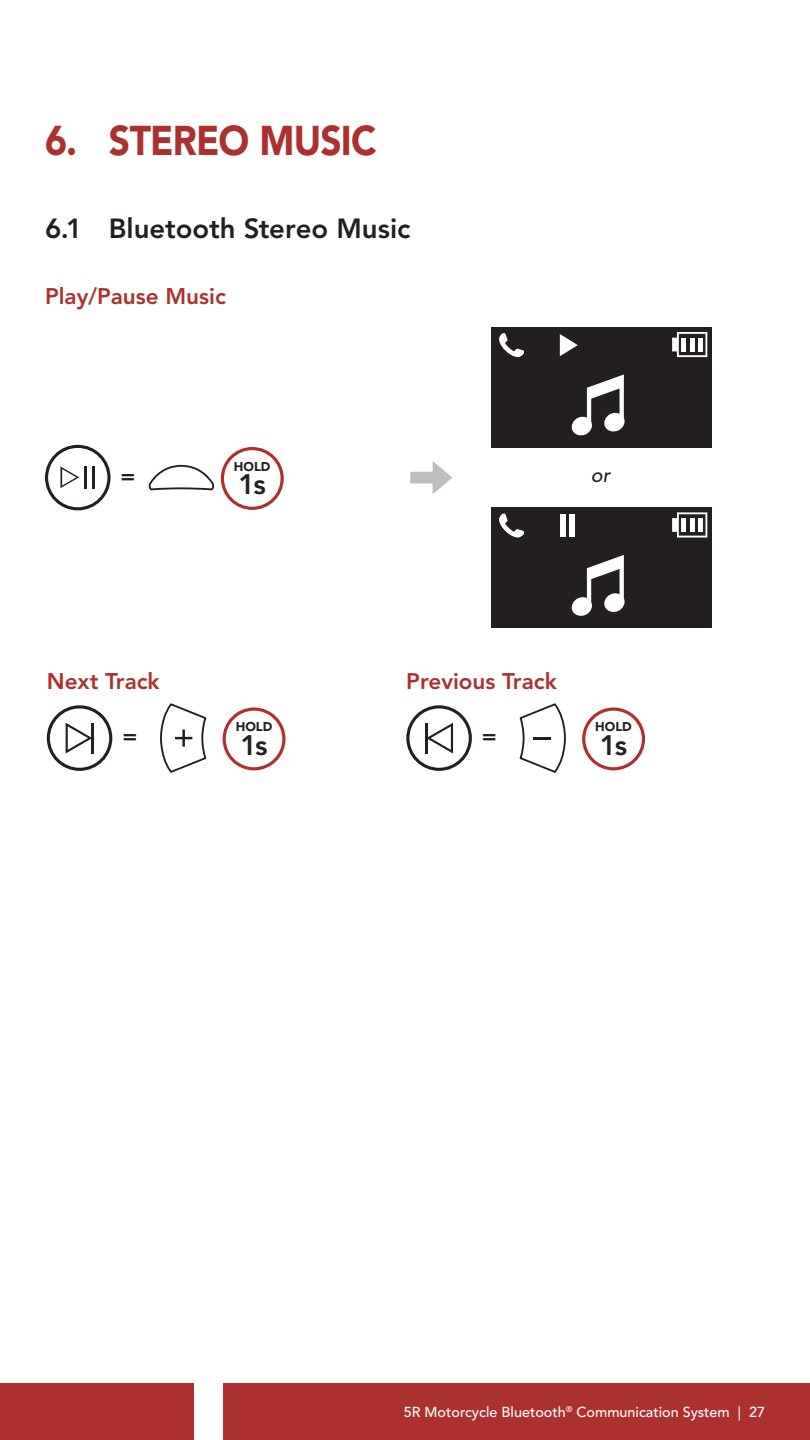
<style>
.page{position:relative;width:810px;height:1440px;background:#fff}
.page>*{position:absolute;margin:0;border:0;box-sizing:border-box;transform-origin:0 0}
.t1{font:900 41.25px "Avenir LT Std";letter-spacing:-.02em;color:#ac312e;scale:.9 1}
.t2{font:800 28px "Avenir LT Std";color:#231f20}
.t3{font:800 27.5px "Avenir LT Std";color:#231f20}
.t4{font:800 22.5px "Avenir LT Std";color:#ac312e}
.t5{font:800 22.5px "Avenir LT Std";color:#231f20}
.t6{font:italic 500 20px "Avenir LT Std";color:#231f20}
.t7{font:500 14.38px "Avenir LT Std";color:#fff}
.t8{font:900 12.62px "Avenir LT Std";color:#231f20}
</style>
<div class="page">
<div style="left:0;top:1383px;width:194px;height:57px;background:#ac312e"></div>
<div style="left:223px;top:1383px;width:587px;height:57px;background:#ac312e"></div>
<svg style="left:45px;top:445px;width:66px;height:65px"></svg>
<svg style="left:149px;top:465px;width:65px;height:25px"></svg>
<svg style="left:221px;top:447px;width:63px;height:63px"></svg>
<svg style="left:410px;top:461px;width:42px;height:33px"></svg>
<div style="left:492px;top:327px;width:220px;height:120px;background:#231f20"></div>
<svg style="left:672px;top:332px;width:35px;height:25px"></svg>
<svg style="left:499px;top:333px;width:25px;height:24px"></svg>
<svg style="left:571px;top:374px;width:54px;height:62px"></svg>
<svg style="left:560px;top:334px;width:18px;height:22px"></svg>
<div style="left:492px;top:508px;width:220px;height:120px;background:#231f20"></div>
<svg style="left:672px;top:512px;width:35px;height:26px"></svg>
<svg style="left:499px;top:514px;width:25px;height:24px"></svg>
<svg style="left:571px;top:555px;width:54px;height:61px"></svg>
<div style="left:560px;top:514px;width:5px;height:23px;background:#fff"></div>
<div style="left:569px;top:514px;width:5px;height:23px;background:#fff"></div>
<svg style="left:47px;top:705px;width:65px;height:66px"></svg>
<svg style="left:160px;top:703px;width:46px;height:70px"></svg>
<svg style="left:223px;top:707px;width:63px;height:63px"></svg>
<svg style="left:406px;top:705px;width:66px;height:66px"></svg>
<svg style="left:520px;top:703px;width:46px;height:70px"></svg>
<svg style="left:582px;top:707px;width:63px;height:63px"></svg>
<h1 class="t1" style="left:45px;top:116px;width:370px">6. STEREO MUSIC</h1>
<h3 class="t3" style="left:45px;top:213px;width:367px">6.1 Bluetooth Stereo Music</h3>
<h3 class="t4" style="left:45px;top:283px;width:182px">Play/Pause Music</h3>
<p class="t8" style="left:234px;top:458px;width:38px">HOLD</p>
<h3 class="t5" style="left:121px;top:463px;width:16px">=</h3>
<h2 class="t2" style="left:239px;top:468px;width:29px">1s</h2>
<h3 class="t4" style="left:47px;top:668px;width:114px">Next Track</h3>
<p class="t8" style="left:236px;top:719px;width:38px">HOLD</p>
<h3 class="t5" style="left:122px;top:723px;width:16px">=</h3>
<h2 class="t2" style="left:240px;top:728px;width:29px">1s</h2>
<h3 class="t6" style="left:591px;top:464px;width:21px">or</h3>
<h3 class="t4" style="left:406px;top:668px;width:152px">Previous Track</h3>
<p class="t8" style="left:595px;top:719px;width:38px">HOLD</p>
<h3 class="t5" style="left:482px;top:723px;width:16px">=</h3>
<h2 class="t2" style="left:600px;top:728px;width:29px">1s</h2>
<p class="t7" style="left:404px;top:1404px;width:363px">5R Motorcycle Bluetooth<sup>®</sup> Communication System | 27</p>
</div>
